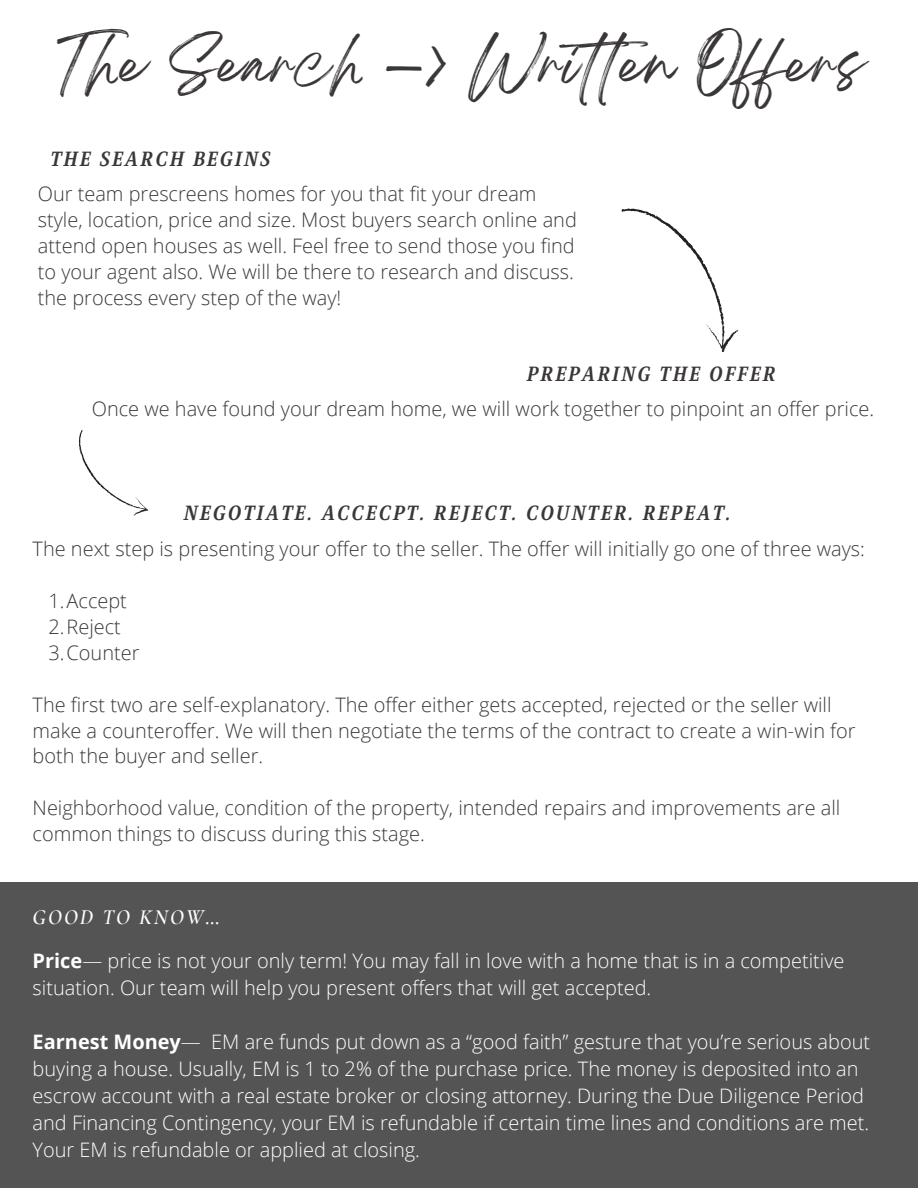
<style>
.page{position:relative;width:918px;height:1188px;background:#fff}
.page>*{position:absolute;margin:0;border:0;box-sizing:border-box;transform-origin:0 0}
.t1{font:49.8px "Breathing";letter-spacing:.03em;color:#3b3737}
.t2{font:italic 700 21.15px "Singel";letter-spacing:.1em;color:#3b3737}
.t3{font:italic 600 21.15px "Cormorant Garamond";letter-spacing:.1em;color:#fff}
.t4{font:300 19.95px/25.8px "Open Sans";color:#3b3737}
.t5{font:300 19.95px/27px "Open Sans";color:#fff}
.s1{font-weight:700}
</style>
<div class="page">
<div style="left:0;top:882px;width:918px;height:306px;background:#545454"></div>
<svg style="left:621px;top:208px;width:118px;height:144px"></svg>
<svg style="left:79px;top:430px;width:70px;height:86px"></svg>
<h1 class="t1" style="left:57px;top:49px;width:810px">The Search —&gt; Writen Offers</h1>
<h2 class="t2" style="left:50px;top:147px;width:221px">THE SEARCH BEGINS</h2>
<p class="t4" style="left:38px;top:180px;width:541px">Our team prescreens homes for you that fit your dream style, location, price and size. Most buyers search online and attend open houses as well. Feel free to send those you find to your agent also. We will be there to research and discuss. the process every step of the way!</p>
<p class="t2" style="left:527px;top:361px;width:250px">PREPARING THE OFFER</p>
<p class="t4" style="left:92px;top:396px;width:784px">Once we have found your dream home, we will work together to pinpoint an offer price.</p>
<p class="t2" style="left:184px;top:500px;width:549px">NEGOTIATE. ACCECPT. REJECT. COUNTER. REPEAT.</p>
<h2 class="t4" style="left:33px;top:536px;width:834px">The next step is presenting your offer to the seller. The offer will initially go one of three ways:</h2>
<p class="t4" style="left:48px;top:587px;width:80px">1.Accept</p>
<p class="t4" style="left:48px;top:613px;width:74px">2.Reject</p>
<h2 class="t4" style="left:48px;top:639px;width:93px">3.Counter</h2>
<p class="t4" style="left:33px;top:691px;width:825px">The first two are self-explanatory. The offer either gets accepted, rejected or the seller will make a counteroffer. We will then negotiate the terms of the contract to create a win-win for both the buyer and seller.</p>
<p class="t4" style="left:33px;top:794px;width:809px">Neighborhood value, condition of the property, intended repairs and improvements are all common things to discuss during this stage.</p>
<p class="t3" style="left:33px;top:905px;width:189px">GOOD TO KNOW…</p>
<p class="t5" style="left:33px;top:946px;width:813px"><span class="s1">Price</span>— price is not your only term! You may fall in love with a home that is in a competitive situation. Our team will help you present offers that will get accepted.</p>
<h2 class="t5" style="left:33px;top:1027px;width:839px"><span class="s1">Earnest Money</span>— EM are funds put down as a “good faith” gesture that you’re serious about buying a house. Usually, EM is 1 to 2% of the purchase price. The money is deposited into an escrow account with a real estate broker or closing attorney. During the Due Diligence Period and Financing Contingency, your EM is refundable if certain time lines and conditions are met.<br>Your EM is refundable or applied at closing.</h2>
</div>
